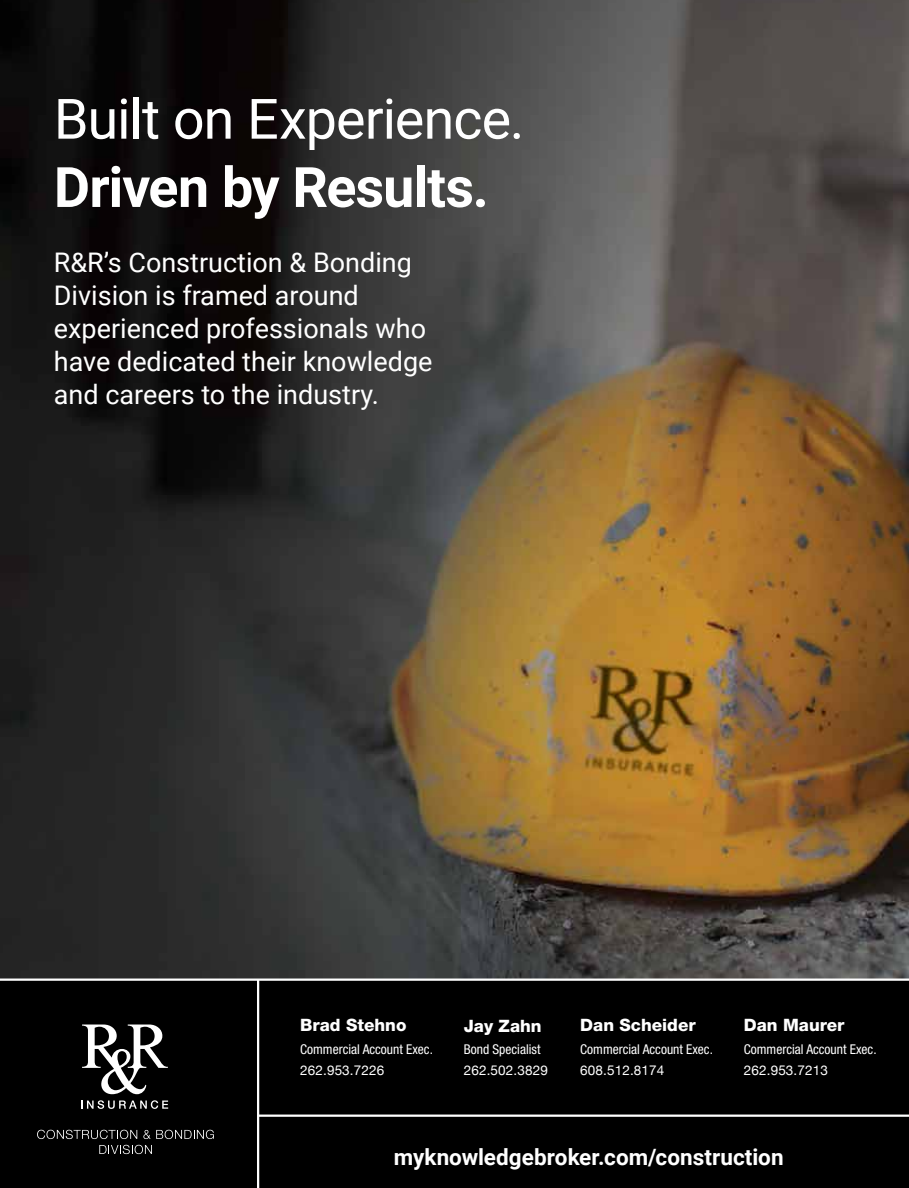
<style>
.page{position:relative;width:909px;height:1188px;background:#fff}
.page>*{position:absolute;margin:0;border:0;box-sizing:border-box;transform-origin:0 0}
.t1{font:55.8px "Roboto";letter-spacing:-.02em;color:#fff}
.t2{font:700 55.8px "Roboto";letter-spacing:-.02em;color:#fff}
.t3{font:27px/33px "Roboto";color:#fff}
.t4{font:700 22.5px "Roboto";color:#fff}
.t5{font:800 17.1px "Helvetica Neue LT Std";color:#fff}
.t6{font:condensed 13.5px "Helvetica Neue LT Std";color:#fff}
.t7{font:13.5px "Helvetica Neue";letter-spacing:.01em;color:#fff}
</style>
<div class="page">
<img style="left:0;top:0;width:909px;height:979px">
<div style="left:0;top:980px;width:909px;height:208px;background:#000"></div>
<svg style="left:37px;top:1130px;width:100px;height:9px"></svg>
<svg style="left:143px;top:1130px;width:71px;height:9px"></svg>
<svg style="left:99px;top:1145px;width:53px;height:9px"></svg>
<svg style="left:82px;top:1025px;width:86px;height:69px"></svg>
<svg style="left:81px;top:1100px;width:87px;height:9px"></svg>
<hr style="left:257px;top:980px;width:2px;height:208px;background:#fff">
<hr style="left:258px;top:1115px;width:651px;height:2px;background:#fff">
<h1 class="t1" style="left:54px;top:80px;width:472px">Built on Experience.</h1>
<h1 class="t2" style="left:54px;top:148px;width:436px">Driven by Results.</h1>
<p class="t3" style="left:54px;top:245px;width:380px">R&amp;R’s Construction &amp; Bonding<br>Division is framed around experienced professionals who have dedicated their knowledge and careers to the industry.</p>
<p class="t5" style="left:300px;top:1015px;width:108px">Brad Stehno</p>
<p class="t6" style="left:300px;top:1041px;width:134px">Commercial Account Exec.</p>
<p class="t7" style="left:300px;top:1060px;width:86px">262.953.7226</p>
<p class="t5" style="left:464px;top:1015px;width:79px">Jay Zahn</p>
<p class="t6" style="left:464px;top:1042px;width:78px">Bond Specialist</p>
<p class="t7" style="left:464px;top:1061px;width:86px">262.502.3829</p>
<p class="t5" style="left:580px;top:1015px;width:117px">Dan Scheider</p>
<p class="t6" style="left:580px;top:1041px;width:134px">Commercial Account Exec.</p>
<p class="t7" style="left:580px;top:1060px;width:86px">608.512.8174</p>
<p class="t5" style="left:744px;top:1015px;width:102px">Dan Maurer</p>
<p class="t6" style="left:744px;top:1041px;width:134px">Commercial Account Exec.</p>
<p class="t7" style="left:744px;top:1060px;width:86px">262.953.7213</p>
<p class="t4" style="left:394px;top:1141px;width:391px">myknowledgebroker.com/construction</p>
</div>
